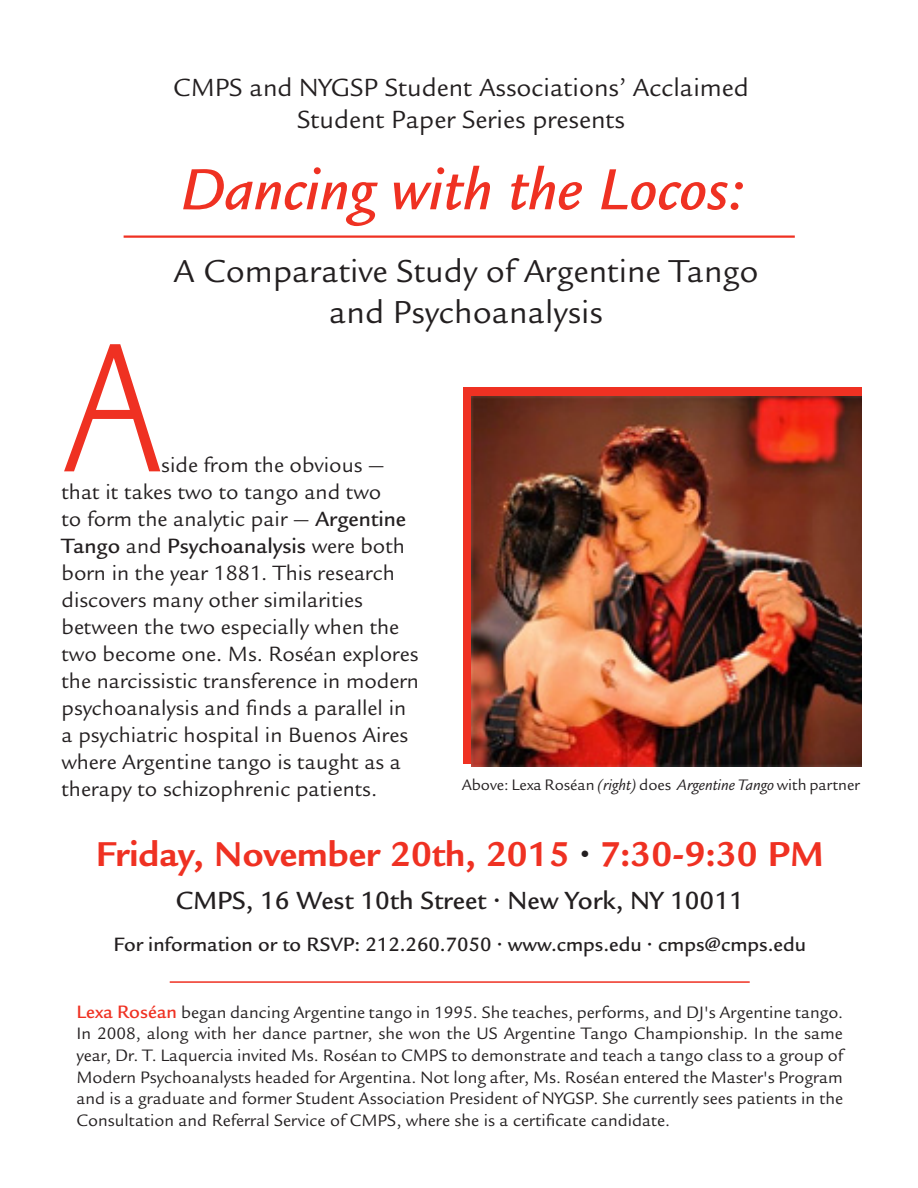
<style>
.page{position:relative;width:918px;height:1188px;background:#fff}
.page>*{position:absolute;margin:0;border:0;box-sizing:border-box;transform-origin:0 0}
.t1{font:300 180px "Imago";color:#ef3122;scale:.85 1}
.t2{font:italic 500 63px "Legacy Sans";color:#ef3122}
.t3{font:700 37.5px "Legacy Sans";color:#ef3122}
.t4{font:34.5px/41.4px "Legacy Sans";color:#231f20;text-align:center}
.t5{font:27px/32.4px "Legacy Sans";color:#231f20;text-align:center}
.t6{font:500 27px "Legacy Sans";color:#231f20}
.t7{font:22.5px/27px "Legacy Sans";color:#231f20}
.t8{font:500 21px "Legacy Sans";color:#231f20}
.t9{font:18px/21.6px "Legacy Sans";color:#231f20;text-align:justify}
.t10{font:16.5px "Legacy Sans";color:#231f20}
.s1{font-weight:500}
.s2{font-style:italic}
.s3{color:#231f20}
.s4{font-weight:500;font-size:19.5px;color:#ef3122}
</style>
<div class="page">
<div style="left:463px;top:387px;width:399px;height:377px;background:#ef3122"></div>
<img style="left:471px;top:396px;width:390px;height:370px">
<hr style="left:124px;top:235px;width:670px;height:3px;background:#ef3122">
<hr style="left:170px;top:981px;width:579px;height:1px;background:#ef3122">
<p class="t5" style="left:173px;top:71px;width:577px">CMPS and NYGSP Student Associations’ Acclaimed<br>Student Paper Series presents</p>
<p class="t2" style="left:181px;top:154px;width:566px">Dancing with the Locos:</p>
<p class="t4" style="left:174px;top:251px;width:586px">A Comparative Study of Argentine Tango and Psychoanalysis</p>
<p class="t1" style="left:64px;top:308px;width:114px">A</p>
<p class="t7" style="left:61px;top:451px;width:359px;text-indent:100px">side from the obvious — that it takes two to tango and two<br>to form the analytic pair — <span class="s1">Argentine Tango</span> and <span class="s1">Psychoanalysis</span> were both born in the year 1881. This research discovers many other similarities between the two especially when the two become one. Ms. Roséan explores the narcissistic transference in modern psychoanalysis and finds a parallel in a psychiatric hospital in Buenos Aires where Argentine tango is taught as a therapy to schizophrenic patients.</p>
<p class="t10" style="left:461px;top:775px;width:399px">Above: Lexa Roséan <span class="s2">(right)</span> does <span class="s2">Argentine Tango</span> with partner</p>
<p class="t3" style="left:96px;top:832px;width:729px">Friday, November 20th, 2015 <span class="s3">•</span> 7:30-9:30 PM</p>
<p class="t6" style="left:176px;top:885px;width:569px">CMPS, 16 West 10th Street • New York, NY 10011</p>
<p class="t8" style="left:113px;top:932px;width:694px">For information or to RSVP: 212.260.7050 • www.cmps.edu • cmps@cmps.edu</p>
<p class="t9" style="left:76px;top:1001px;width:768px"><span class="s4">Lexa Roséan</span> began dancing Argentine tango in 1995. She teaches, performs, and DJ's Argentine tango.<br>In 2008, along with her dance partner, she won the US Argentine Tango Championship. In the same year, Dr. T. Laquercia invited Ms. Roséan to CMPS to demonstrate and teach a tango class to a group of Modern Psychoanalysts headed for Argentina. Not long after, Ms. Roséan entered the Master's Program and is a graduate and former Student Association President of NYGSP. She currently sees patients in the Consultation and Referral Service of CMPS, where she is a certificate candidate.</p>
</div>
